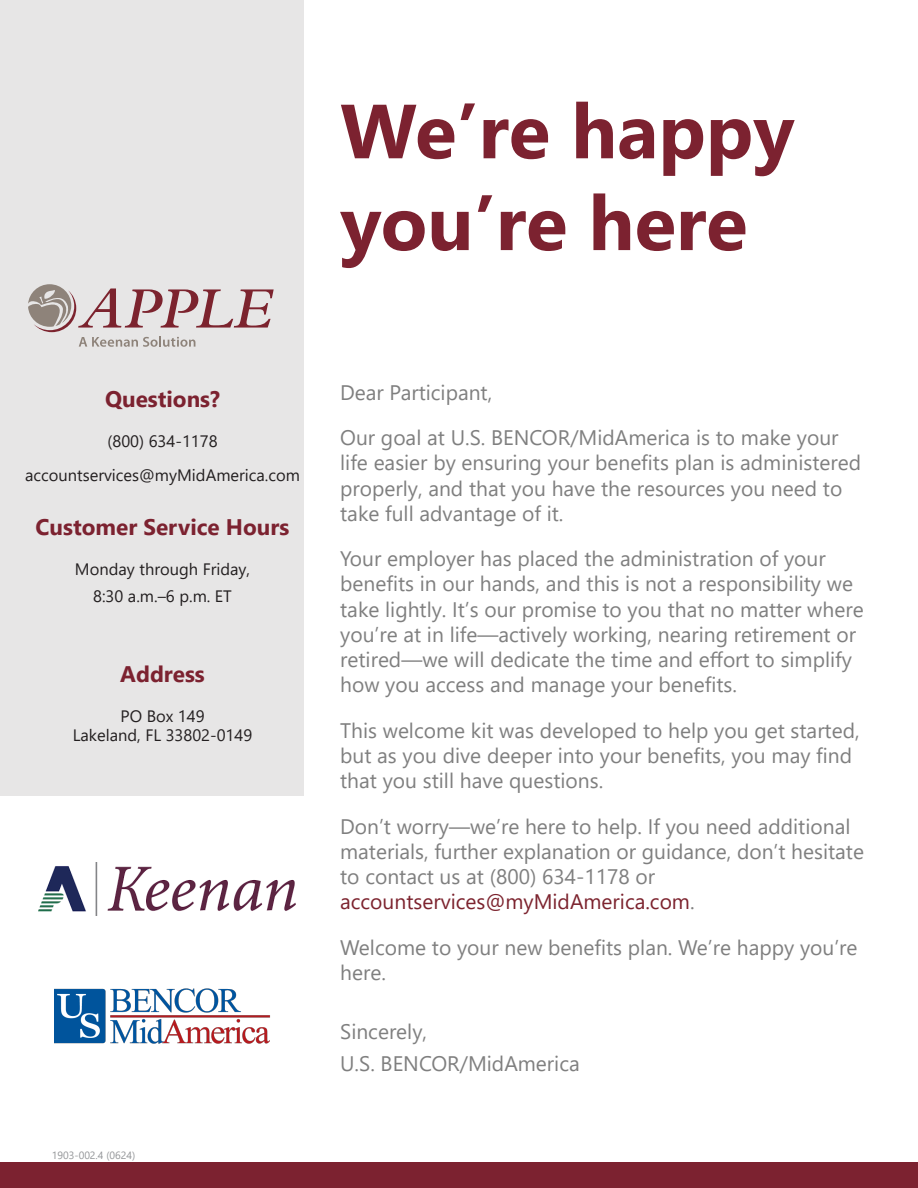
<style>
.page{position:relative;width:918px;height:1188px;background:#fff}
.page>*{position:absolute;margin:0;border:0;box-sizing:border-box;transform-origin:0 0}
.t1{font:700 76.5px/91.8px "Segoe UI";color:#7c2230}
.t2{font:700 22.5px "Segoe UI";color:#7c2230}
.t3{font:21px/25.2px "Segoe UI";color:#7f7f7f}
.t4{font:16.5px/19.8px "Segoe UI";color:#231f20;text-align:center}
.t5{font:10.5px "Segoe UI";color:#939598}
.s1{color:#7c232e}
</style>
<div class="page">
<div style="left:1px;top:0;width:303px;height:796px;background:#e7e6e6"></div>
<div style="left:0;top:1162px;width:918px;height:26px;background:#7c2230"></div>
<svg style="left:28px;top:284px;width:246px;height:63px"></svg>
<img style="left:54px;top:988px;width:217px;height:56px">
<img style="left:39px;top:862px;width:256px;height:53px">
<p class="t1" style="left:340px;top:79px;width:456px">We’re happy you’re here</p>
<p class="t2" style="left:105px;top:378px;width:116px">Questions?</p>
<p class="t4" style="left:108px;top:430px;width:112px">(800) 634-1178</p>
<p class="t4" style="left:25px;top:464px;width:276px">accountservices@myMidAmerica.com</p>
<p class="t2" style="left:36px;top:506px;width:255px">Customer Service Hours</p>
<p class="t4" style="left:75px;top:558px;width:177px">Monday through Friday,</p>
<p class="t4" style="left:93px;top:584px;width:140px">8:30 a.m.–6 p.m. ET</p>
<p class="t2" style="left:120px;top:652px;width:86px">Address</p>
<p class="t4" style="left:73px;top:704px;width:181px">PO Box 149<br>Lakeland, FL 33802-0149</p>
<p class="t5" style="left:52px;top:1146px;width:85px">1903-002.4 (0624)</p>
<p class="t3" style="left:340px;top:378px;width:154px">Dear Participant,</p>
<p class="t3" style="left:340px;top:423px;width:522px">Our goal at U.S. BENCOR/MidAmerica is to make your life easier by ensuring your benefits plan is administered properly, and that you have the resources you need to take full advantage of it.</p>
<p class="t3" style="left:340px;top:544px;width:525px">Your employer has placed the administration of your benefits in our hands, and this is not a responsibility we take lightly. It’s our promise to you that no matter where you’re at in life—actively working, nearing retirement or retired—we will dedicate the time and effort to simplify how you access and manage your benefits.</p>
<p class="t3" style="left:340px;top:716px;width:521px">This welcome kit was developed to help you get started, but as you dive deeper into your benefits, you may find that you still have questions.</p>
<p class="t3" style="left:340px;top:812px;width:525px">Don’t worry—we’re here to help. If you need additional materials, further explanation or guidance, don’t hesitate to contact us at (800) 634-1178 or <span class="s1">accountservices@myMidAmerica.com</span>.</p>
<p class="t3" style="left:340px;top:933px;width:519px">Welcome to your new benefits plan. We’re happy you’re here.</p>
<p class="t3" style="left:340px;top:1017px;width:88px">Sincerely,</p>
<p class="t3" style="left:340px;top:1049px;width:241px">U.S. BENCOR/MidAmerica</p>
</div>
